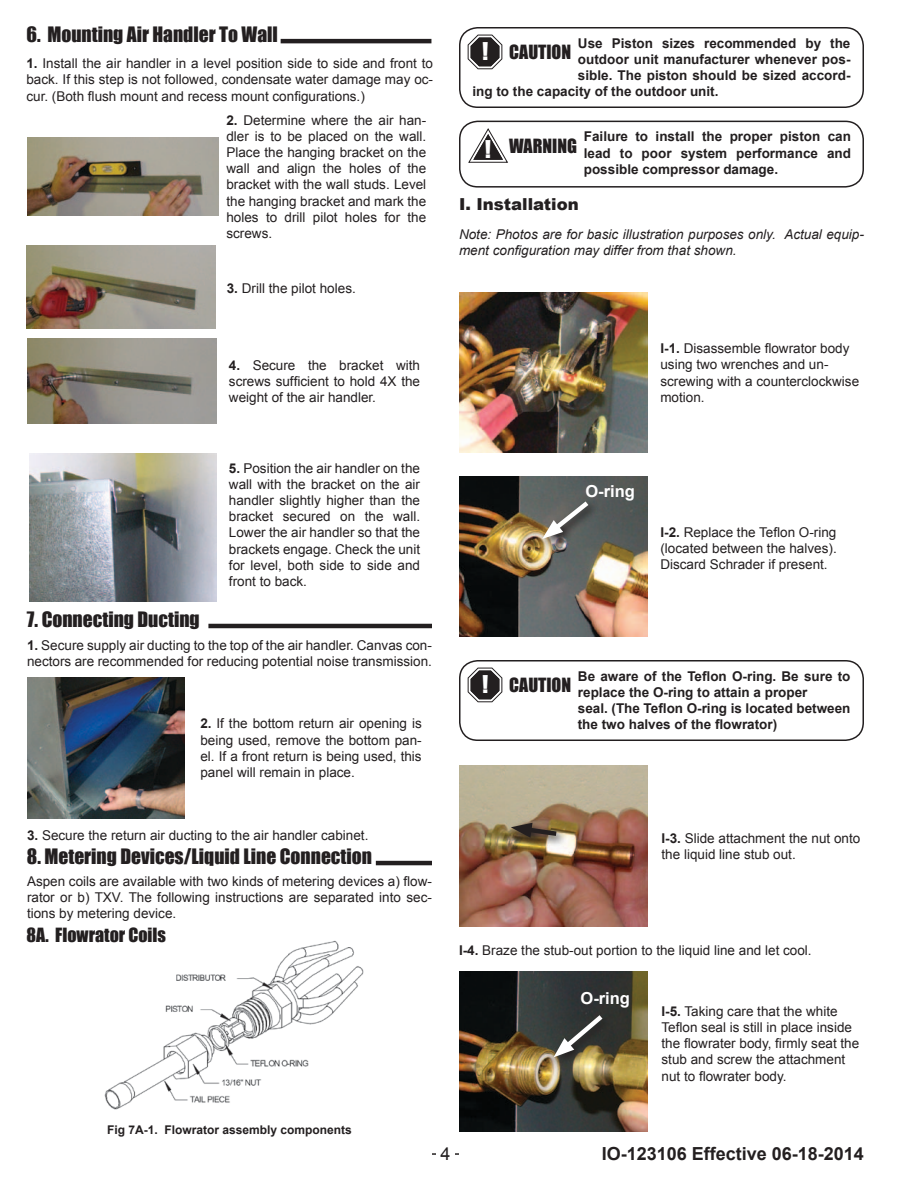
<style>
.page{position:relative;width:918px;height:1188px;background:#fff}
.page>*{position:absolute;margin:0;border:0;box-sizing:border-box;transform-origin:0 0}
.t1{font:19.5px "Impact";color:#231f20}
.t2{font:18px "Impact";color:#231f20}
.t3{font:700 18px "Arial";color:#231f20}
.t4{font:18px "Arial";color:#231f20}
.t5{font:900 16.5px "Arial";color:#231f20}
.t6{font:700 16.5px "Arial";color:#fff}
.t7{font:13.5px/16.2px "Arial";color:#231f20;text-align:justify}
.t8{font:700 13.5px/16.2px "Arial";color:#231f20;text-align:justify}
.t9{font:italic 13.5px/16.2px "Arial";color:#231f20}
.t10{font:700 12px "Arial";color:#231f20}
.s1{font-weight:700}
.s2{font-size:22.5px;color:#fff}
</style>
<div class="page">
<hr style="left:432px;top:1153px;width:27px;height:2px;background:#231f20">
<div style="left:437px;top:1146px;width:18px;height:15px;background:#fff"></div>
<hr style="left:208px;top:624px;width:224px;height:4px;background:#231f20">
<hr style="left:376px;top:861px;width:56px;height:4px;background:#231f20">
<img style="left:28px;top:338px;width:189px;height:86px">
<img style="left:29px;top:453px;width:188px;height:148px">
<img style="left:27px;top:677px;width:158px;height:141px">
<img style="left:104px;top:940px;width:260px;height:170px">
<div style="left:459px;top:27px;width:405px;height:81px;border:2px solid #231f20;border-radius:18px"></div>
<svg style="left:467px;top:34px;width:36px;height:36px"></svg>
<div style="left:471px;top:38px;width:28px;height:28px;border:3px solid #231f20;border-radius:8px"></div>
<div style="left:459px;top:121px;width:405px;height:67px;border:2px solid #231f20;border-radius:18px"></div>
<svg style="left:468px;top:128px;width:40px;height:35px"></svg>
<img style="left:459px;top:292px;width:189px;height:161px">
<img style="left:459px;top:765px;width:189px;height:161px">
<svg style="left:508px;top:819px;width:60px;height:30px"></svg>
<svg style="left:511px;top:823px;width:50px;height:16px"></svg>
<img style="left:459px;top:971px;width:189px;height:161px">
<svg style="left:550px;top:1012px;width:63px;height:57px"></svg>
<svg style="left:554px;top:1011px;width:53px;height:46px;background:#595950"></svg>
<div style="left:459px;top:660px;width:405px;height:81px;border:2px solid #231f20;border-radius:18px"></div>
<svg style="left:467px;top:667px;width:36px;height:36px"></svg>
<div style="left:471px;top:671px;width:28px;height:28px;border:3px solid #231f20;border-radius:8px"></div>
<img style="left:459px;top:476px;width:189px;height:161px">
<svg style="left:539px;top:498px;width:60px;height:52px"></svg>
<svg style="left:542px;top:497px;width:51px;height:42px;background:#757673"></svg>
<img style="left:26px;top:245px;width:189px;height:83px">
<img style="left:28px;top:137px;width:190px;height:79px">
<hr style="left:281px;top:39px;width:150px;height:4px;background:#231f20">
<h1 class="t1" style="left:26px;top:20px;width:253px">6. Mounting Air Handler To Wall</h1>
<p class="t7" style="left:26px;top:55px;width:408px"><span class="s1">1.</span> Install the air handler in a level position side to side and front to back. If this step is not followed, condensate water damage may oc&shy;cur. (Both flush mount and recess mount configurations.)</p>
<p class="t7" style="left:226px;top:112px;width:201px"><span class="s1">2.</span> Determine where the air han&shy;dler is to be placed on the wall.<br>Place the hanging bracket on the wall and align the holes of the bracket with the wall studs. Level the hanging bracket and mark the holes to drill pilot holes for the screws.</p>
<p class="t7" style="left:227px;top:280px;width:131px"><span class="s1">3.</span> Drill the pilot holes.</p>
<p class="t7" style="left:229px;top:357px;width:193px"><span class="s1">4.</span> Secure the bracket with screws sufficient to hold 4X the weight of the air handler.</p>
<p class="t8" style="left:578px;top:35px;width:274px">Use Piston sizes recommended by the</p>
<p class="t8" style="left:578px;top:51px;width:274px">outdoor unit manufacturer whenever pos-</p>
<p class="t8" style="left:578px;top:67px;width:274px">sible. The piston should be sized accord-</p>
<p class="t8" style="left:472px;top:83px;width:248px">ing to the capacity of the outdoor unit.</p>
<h2 class="t2" style="left:482px;top:38px;width:91px"><span class="s2">!</span> CAUTION</h2>
<h2 class="t2" style="left:485px;top:131px;width:94px"><span class="s2">!</span> WARNING</h2>
<p class="t8" style="left:584px;top:129px;width:269px">Failure to install the proper piston can lead to poor system performance and possible compressor damage.</p>
<p class="t5" style="left:459px;top:192px;width:121px">I. Installation</p>
<p class="t9" style="left:459px;top:226px;width:407px">Note: Photos are for basic illustration purposes only. Actual equip&shy;ment configuration may differ from that shown.</p>
<p class="t7" style="left:660px;top:340px;width:200px;text-align:left"><span class="s1">I-1.</span> Disassemble flowrator body using two wrenches and un&shy;screwing with a counterclockwise motion.</p>
<h1 class="t1" style="left:27px;top:605px;width:174px">7. Connecting Ducting</h1>
<p class="t7" style="left:229px;top:460px;width:193px"><span class="s1">5.</span> Position the air handler on the wall with the bracket on the air handler slightly higher than the bracket secured on the wall.<br>Lower the air handler so that the brackets engage. Check the unit for level, both side to side and front to back.</p>
<p class="t7" style="left:27px;top:637px;width:406px"><span class="s1">1.</span> Secure supply air ducting to the top of the air handler. Canvas con&shy;nectors are recommended for reducing potential noise transmission.</p>
<p class="t7" style="left:200px;top:716px;width:223px"><span class="s1">2.</span> If the bottom return air opening is being used, remove the bottom pan&shy;el. If a front return is being used, this panel will remain in place.</p>
<p class="t6" style="left:585px;top:480px;width:51px">O-ring</p>
<p class="t7" style="left:660px;top:524px;width:178px"><span class="s1">I-2.</span> Replace the Teflon O-ring (located between the halves).<br>Discard Schrader if present.</p>
<p class="t8" style="left:578px;top:668px;width:274px;text-align:left">Be aware of the Teflon O-ring. Be sure to replace the O-ring to attain a proper<br>seal. (The Teflon O-ring is located between the two halves of the flowrator)</p>
<h2 class="t2" style="left:482px;top:671px;width:91px"><span class="s2">!</span> CAUTION</h2>
<p class="t7" style="left:27px;top:827px;width:343px"><span class="s1">3.</span> Secure the return air ducting to the air handler cabinet.</p>
<h1 class="t1" style="left:27px;top:842px;width:347px">8. Metering Devices/Liquid Line Connection</h1>
<p class="t7" style="left:27px;top:873px;width:406px">Aspen coils are available with two kinds of metering devices a) flow&shy;rator or b) TXV. The following instructions are separated into sec&shy;tions by metering device.</p>
<h2 class="t2" style="left:26px;top:921px;width:141px">8A. Flowrator Coils</h2>
<p class="t7" style="left:662px;top:830px;width:200px"><span class="s1">I-3.</span> Slide attachment the nut onto the liquid line stub out.</p>
<p class="t7" style="left:459px;top:942px;width:354px"><span class="s1">I-4.</span> Braze the stub-out portion to the liquid line and let cool.</p>
<p class="t6" style="left:580px;top:987px;width:51px">O-ring</p>
<p class="t7" style="left:662px;top:1003px;width:199px;text-align:left"><span class="s1">I-5.</span> Taking care that the white<br>Teflon seal is still in place inside the flowrater body, firmly seat the stub and screw the attachment nut to flowrater body.</p>
<p class="t10" style="left:107px;top:1121px;width:246px">Fig 7A-1. Flowrator assembly components</p>
<h2 class="t4" style="left:440px;top:1141px;width:12px">4</h2>
<h2 class="t3" style="left:602px;top:1141px;width:264px">IO-123106 Effective 06-18-2014</h2>
</div>
